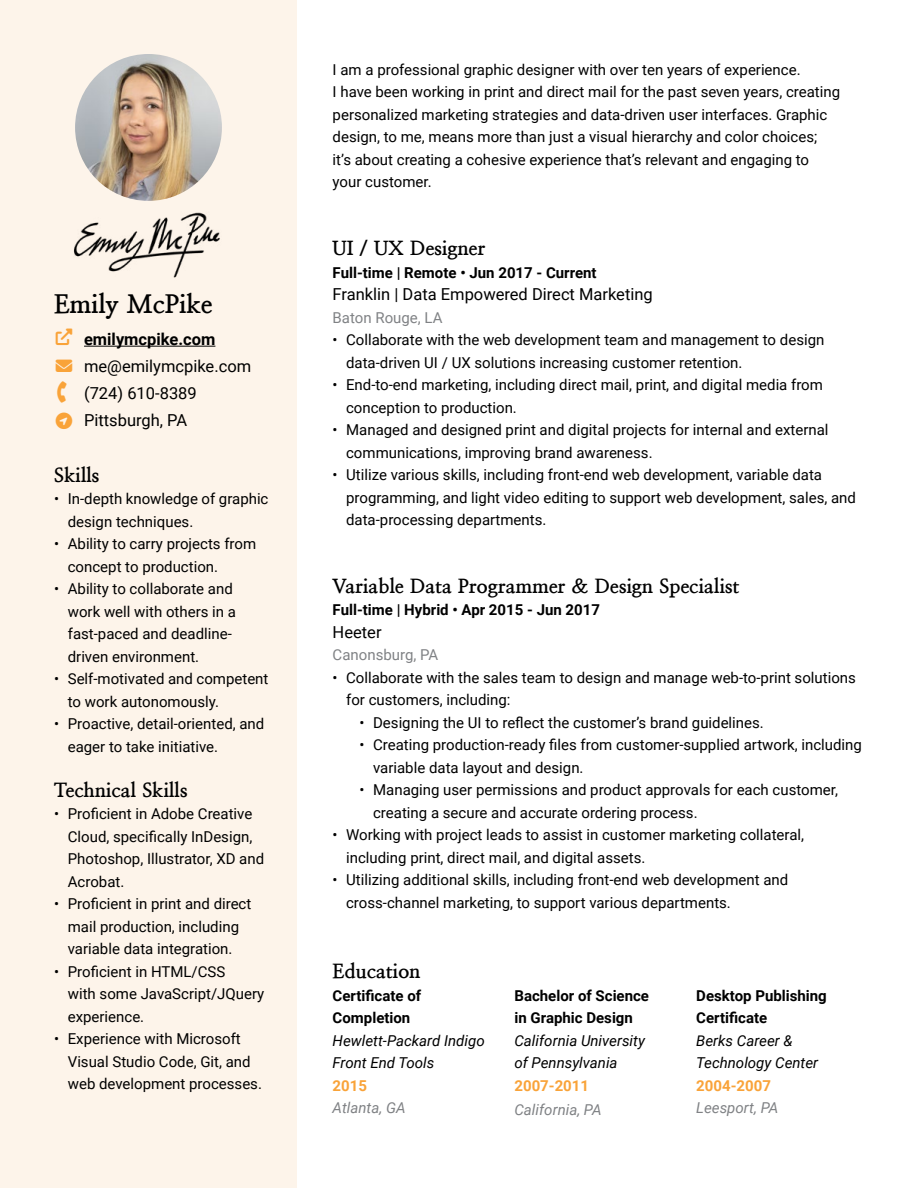
<style>
.page{position:relative;width:918px;height:1188px;background:#fff}
.page>*{position:absolute;margin:0;border:0;box-sizing:border-box;transform-origin:0 0}
.t1{font:800 25.5px "Nanum Myeongjo";letter-spacing:.01em;color:#000}
.t2{font:800 19.5px "Nanum Myeongjo";letter-spacing:.01em;color:#000}
.t3{font:16.5px/27px "Roboto";color:#000}
.t4{font:700 16.5px "Roboto";color:#000}
.t5{font:15px/22.5px "Roboto";color:#000}
.t6{font:700 15px/22.5px "Roboto";color:#000}
.t7{font:italic 15px/22.5px "Roboto";color:#000}
.t8{font:italic 15px "Roboto";color:#808285}
.t9{font:15px "Roboto";color:#808285}
.t10{font:700 15px "Roboto";color:#f9a339}
</style>
<div class="page">
<div style="left:0;top:0;width:297px;height:1188px;background:#fdf4ea"></div>
<img style="left:75px;top:54px;width:147px;height:147px;border-radius:73px">
<img style="left:74px;top:212px;width:146px;height:66px">
<hr style="left:84px;top:346px;width:131px;height:1px;background:#000">
<h1 class="t1" style="left:54px;top:289px;width:160px">Emily McPike</h1>
<p class="t4" style="left:84px;top:328px;width:133px">emilymcpike.com</p>
<p class="t3" style="left:84px;top:352px;width:169px">me@emilymcpike.com (724) 610-8389<br>Pittsburgh, PA</p>
<h2 class="t2" style="left:54px;top:463px;width:47px">Skills</h2>
<p class="t5" style="left:68px;top:487px;width:202px;text-indent:-14px">• In-depth knowledge of graphic design techniques.</p>
<p class="t5" style="left:68px;top:532px;width:190px;text-indent:-14px">• Ability to carry projects from concept to production.</p>
<p class="t5" style="left:68px;top:577px;width:170px;text-indent:-13px">• Ability to collaborate and work well with others in a fast-paced and deadline&shy;driven environment.</p>
<p class="t5" style="left:68px;top:667px;width:202px;text-indent:-14px">• Self-motivated and competent to work autonomously.</p>
<p class="t5" style="left:68px;top:712px;width:198px;text-indent:-13px">• Proactive, detail-oriented, and eager to take initiative.</p>
<h2 class="t2" style="left:54px;top:778px;width:135px">Technical Skills</h2>
<p class="t5" style="left:68px;top:802px;width:198px;text-indent:-14px">• Proficient in Adobe Creative<br>Cloud, specifically InDesign,<br>Photoshop, Illustrator, XD and<br>Acrobat.</p>
<p class="t5" style="left:54px;top:892px;width:199px;text-align:center">• Proficient in print and direct mail production, including variable data integration.</p>
<p class="t5" style="left:68px;top:960px;width:198px;text-indent:-14px">• Proficient in HTML/CSS<br>with some JavaScript/JQuery experience.</p>
<p class="t5" style="left:68px;top:1027px;width:196px;text-indent:-13px">• Experience with Microsoft<br>Visual Studio Code, Git, and web development processes.</p>
<p class="t5" style="left:333px;top:57px;width:509px">I am a professional graphic designer with over ten years of experience.<br>I have been working in print and direct mail for the past seven years, creating personalized marketing strategies and data-driven user interfaces. Graphic design, to me, means more than just a visual hierarchy and color choices;<br>it’s about creating a cohesive experience that’s relevant and engaging to your customer.</p>
<h2 class="t2" style="left:333px;top:237px;width:154px">UI / UX Designer</h2>
<p class="t6" style="left:333px;top:261px;width:266px">Full-time | Remote • Jun 2017 - Current</p>
<p class="t3" style="left:333px;top:280px;width:322px">Franklin | Data Empowered Direct Marketing</p>
<p class="t9" style="left:333px;top:307px;width:111px">Baton Rouge, LA</p>
<p class="t5" style="left:346px;top:328px;width:480px;text-indent:-14px">• Collaborate with the web development team and management to design data-driven UI / UX solutions increasing customer retention.</p>
<p class="t5" style="left:346px;top:373px;width:478px;text-indent:-14px">• End-to-end marketing, including direct mail, print, and digital media from conception to production.</p>
<p class="t5" style="left:346px;top:418px;width:484px;text-indent:-14px">• Managed and designed print and digital projects for internal and external communications, improving brand awareness.</p>
<p class="t5" style="left:346px;top:463px;width:511px;text-indent:-14px">• Utilize various skills, including front-end web development, variable data programming, and light video editing to support web development, sales, and data-processing departments.</p>
<h2 class="t2" style="left:333px;top:574px;width:408px">Variable Data Programmer &amp; Design Specialist</h2>
<p class="t6" style="left:333px;top:598px;width:269px">Full-time | Hybrid • Apr 2015 - Jun 2017</p>
<p class="t3" style="left:333px;top:618px;width:50px">Heeter</p>
<p class="t9" style="left:333px;top:645px;width:107px">Canonsburg, PA</p>
<p class="t5" style="left:346px;top:666px;width:511px;text-indent:-14px">• Collaborate with the sales team to design and manage web-to-print solutions for customers, including:</p>
<p class="t5" style="left:360px;top:711px;width:406px">• Designing the UI to reflect the customer’s brand guidelines.</p>
<p class="t5" style="left:373px;top:733px;width:490px;text-indent:-14px">• Creating production-ready files from customer-supplied artwork, including variable data layout and design.</p>
<p class="t5" style="left:373px;top:778px;width:466px;text-indent:-13px">• Managing user permissions and product approvals for each customer, creating a secure and accurate ordering process.</p>
<p class="t5" style="left:346px;top:823px;width:459px;text-indent:-14px">• Working with project leads to assist in customer marketing collateral, including print, direct mail, and digital assets.</p>
<p class="t5" style="left:346px;top:868px;width:444px;text-indent:-14px">• Utilizing additional skills, including front-end web development and cross-channel marketing, to support various departments.</p>
<h2 class="t2" style="left:333px;top:960px;width:89px">Education</h2>
<p class="t6" style="left:333px;top:984px;width:90px">Certificate of<br>Completion</p>
<p class="t7" style="left:333px;top:1029px;width:154px">Hewlett-Packard Indigo<br>Front End Tools</p>
<p class="t10" style="left:333px;top:1075px;width:36px">2015</p>
<p class="t8" style="left:333px;top:1097px;width:74px">Atlanta, GA</p>
<p class="t6" style="left:514px;top:984px;width:136px">Bachelor of Science in Graphic Design</p>
<p class="t7" style="left:514px;top:1029px;width:132px">California University of Pennsylvania</p>
<p class="t10" style="left:514px;top:1075px;width:76px">2007-2011</p>
<p class="t8" style="left:514px;top:1099px;width:89px">California, PA</p>
<p class="t6" style="left:696px;top:984px;width:132px">Desktop Publishing<br>Certificate</p>
<p class="t7" style="left:696px;top:1029px;width:123px">Berks Career &amp;<br>Technology Center</p>
<p class="t10" style="left:696px;top:1075px;width:76px">2004-2007</p>
<p class="t8" style="left:696px;top:1097px;width:84px">Leesport, PA</p>
</div>
